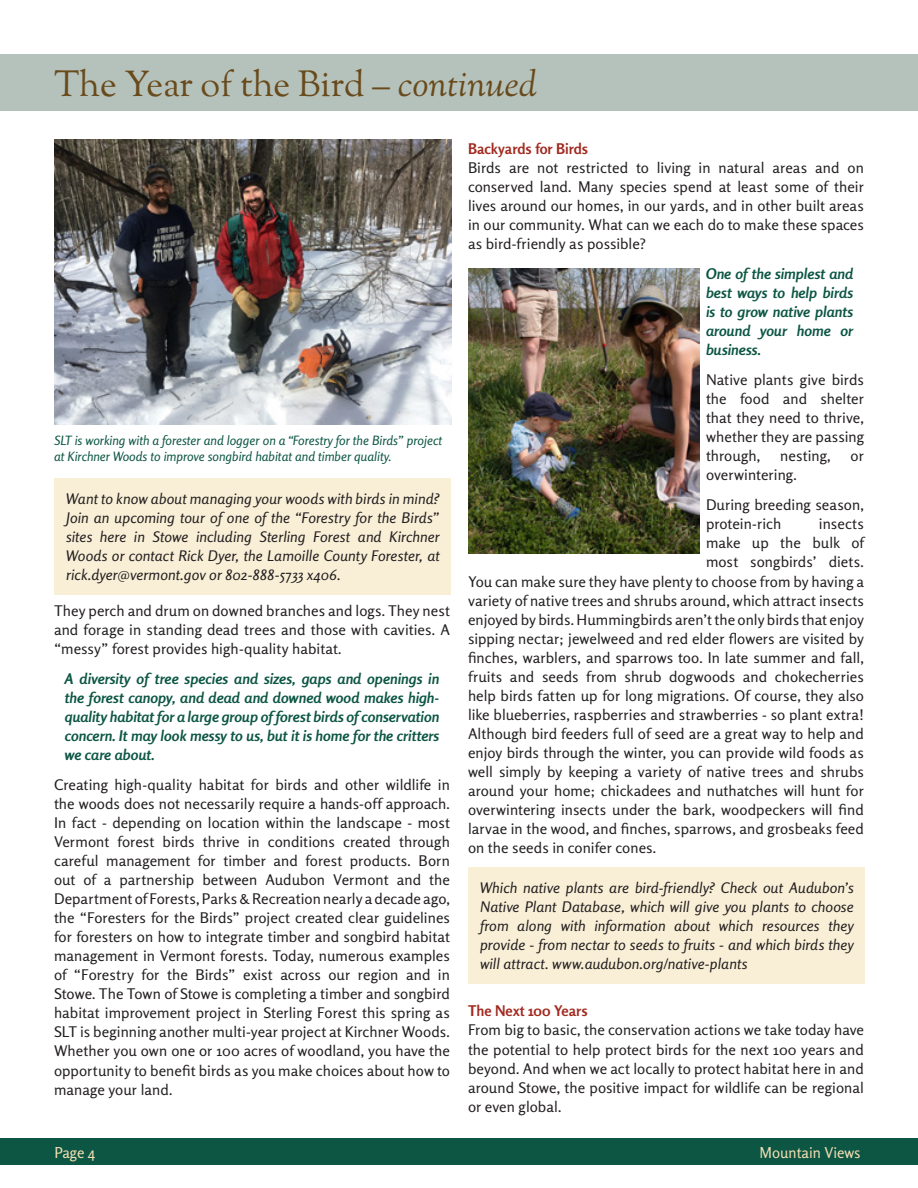
<style>
.page{position:relative;width:918px;height:1188px;background:#fff}
.page>*{position:absolute;margin:0;border:0;box-sizing:border-box;transform-origin:0 0}
.t1{font:36px "Goudy St M";color:#694a1b}
.t2{font:15px "Rosario";color:#f4e0b4}
.t3{font:14.7px/19px "Rosario";color:#231f20;text-align:justify}
.t4{font:italic 14.7px/19px "Rosario";letter-spacing:.005em;color:#231f20;text-align:justify}
.t5{font:italic 700 14.7px/19px "Rosario";letter-spacing:.005em;color:#0c5643;text-align:justify}
.t6{font:700 14.7px "Rosario";color:#a12a20}
.t7{font:italic 12.9px/15.5px "Rosario";color:#0c5643}
.s1{font-style:italic}
</style>
<div class="page">
<div style="left:0;top:1138px;width:918px;height:27px;background:#0c5643"></div>
<div style="left:0;top:54px;width:918px;height:56px;background:#b5c1bb"></div>
<img style="left:55px;top:140px;width:396px;height:285px">
<img style="left:468px;top:269px;width:231px;height:285px">
<div style="left:469px;top:867px;width:396px;height:117px;background:#f9efd7"></div>
<div style="left:55px;top:478px;width:396px;height:117px;background:#f9efd7"></div>
<p class="t1" style="left:54px;top:61px;width:484px">The Year of the Bird – <span class="s1">continued</span></p>
<p class="t7" style="left:54px;top:433px;width:390px">SLT is working with a forester and logger on a “Forestry for the Birds” project at Kirchner Woods to improve songbird habitat and timber quality.</p>
<p class="t4" style="left:66px;top:489px;width:375px">Want to know about managing your woods with birds in mind?<br>Join an upcoming tour of one of the “Forestry for the Birds” sites here in Stowe including Sterling Forest and Kirchner Woods or contact Rick Dyer, the Lamoille County Forester, at rick.dyer@vermont.gov or 802-888-5733 x406.</p>
<p class="t3" style="left:54px;top:601px;width:398px">They perch and drum on downed branches and logs. They nest and forage in standing dead trees and those with cavities. A “messy” forest provides high-quality habitat.</p>
<p class="t5" style="left:65px;top:669px;width:376px">A diversity of tree species and sizes, gaps and openings in the forest canopy, and dead and downed wood makes high&shy;quality habitat for a large group of forest birds of conservation concern. It may look messy to us, but it is home for the critters we care about.</p>
<p class="t3" style="left:54px;top:775px;width:398px">Creating high-quality habitat for birds and other wildlife in the woods does not necessarily require a hands-off approach.<br>In fact - depending on location within the landscape - most Vermont forest birds thrive in conditions created through careful management for timber and forest products. Born out of a partnership between Audubon Vermont and the Department of Forests, Parks &amp; Recreation nearly a decade ago, the “Foresters for the Birds” project created clear guidelines for foresters on how to integrate timber and songbird habitat management in Vermont forests. Today, numerous examples of “Forestry for the Birds” exist across our region and in Stowe. The Town of Stowe is completing a timber and songbird habitat improvement project in Sterling Forest this spring as SLT is beginning another multi-year project at Kirchner Woods.<br>Whether you own one or 100 acres of woodland, you have the opportunity to benefit birds as you make choices about how to manage your land.</p>
<p class="t6" style="left:468px;top:140px;width:122px">Backyards for Birds</p>
<p class="t3" style="left:468px;top:158px;width:398px">Birds are not restricted to living in natural areas and on conserved land. Many species spend at least some of their lives around our homes, in our yards, and in other built areas in our community. What can we each do to make these spaces as bird-friendly as possible?</p>
<p class="t5" style="left:706px;top:264px;width:149px">One of the simplest and best ways to help birds is to grow native plants around your home or business.</p>
<p class="t3" style="left:706px;top:370px;width:160px">Native plants give birds the food and shelter that they need to thrive, whether they are passing through,</p>
<p class="t3" style="left:780px;top:447px;width:52px">nesting,</p>
<p class="t3" style="left:851px;top:447px;width:15px">or</p>
<p class="t3" style="left:706px;top:466px;width:92px">overwintering.</p>
<p class="t3" style="left:706px;top:496px;width:159px">During breeding season, protein-rich</p>
<p class="t3" style="left:819px;top:515px;width:46px">insects</p>
<p class="t3" style="left:706px;top:534px;width:160px">make up the bulk of</p>
<p class="t3" style="left:706px;top:553px;width:160px">most songbirds’ diets.</p>
<p class="t3" style="left:468px;top:572px;width:397px">You can make sure they have plenty to choose from by having a</p>
<p class="t3" style="left:468px;top:591px;width:398px">variety of native trees and shrubs around, which attract insects</p>
<p class="t3" style="left:468px;top:610px;width:398px">enjoyed by birds. Hummingbirds aren’t the only birds that enjoy</p>
<p class="t3" style="left:468px;top:629px;width:397px">sipping nectar; jewelweed and red elder flowers are visited by</p>
<p class="t3" style="left:468px;top:648px;width:397px">finches, warblers, and sparrows too. In late summer and fall,</p>
<p class="t3" style="left:468px;top:667px;width:398px">fruits and seeds from shrub dogwoods and chokecherries</p>
<p class="t3" style="left:468px;top:686px;width:398px">help birds fatten up for long migrations. Of course, they also</p>
<p class="t3" style="left:468px;top:705px;width:398px">like blueberries, raspberries and strawberries - so plant extra!</p>
<p class="t3" style="left:468px;top:724px;width:398px">Although bird feeders full of seed are a great way to help and</p>
<p class="t3" style="left:468px;top:743px;width:398px">enjoy birds through the winter, you can provide wild foods as</p>
<p class="t3" style="left:468px;top:762px;width:397px">well simply by keeping a variety of native trees and shrubs</p>
<p class="t3" style="left:468px;top:781px;width:397px">around your home; chickadees and nuthatches will hunt for</p>
<p class="t3" style="left:468px;top:800px;width:398px">overwintering insects under the bark, woodpeckers will find</p>
<p class="t3" style="left:468px;top:819px;width:398px">larvae in the wood, and finches, sparrows, and grosbeaks feed</p>
<p class="t3" style="left:468px;top:838px;width:190px">on the seeds in conifer cones.</p>
<p class="t4" style="left:480px;top:878px;width:375px">Which native plants are bird-friendly? Check out Audubon’s Native Plant Database, which will give you plants to choose from along with information about which resources they provide - from nectar to seeds to fruits - and which birds they will attract. www.audubon.org/native-plants</p>
<p class="t6" style="left:468px;top:1002px;width:121px">The Next 100 Years</p>
<p class="t3" style="left:468px;top:1021px;width:398px">From big to basic, the conservation actions we take today have the potential to help protect birds for the next 100 years and beyond. And when we act locally to protect habitat here in and around Stowe, the positive impact for wildlife can be regional or even global.</p>
<p class="t2" style="left:55px;top:1144px;width:42px">Page 4</p>
<p class="t2" style="left:760px;top:1144px;width:103px">Mountain Views</p>
</div>
